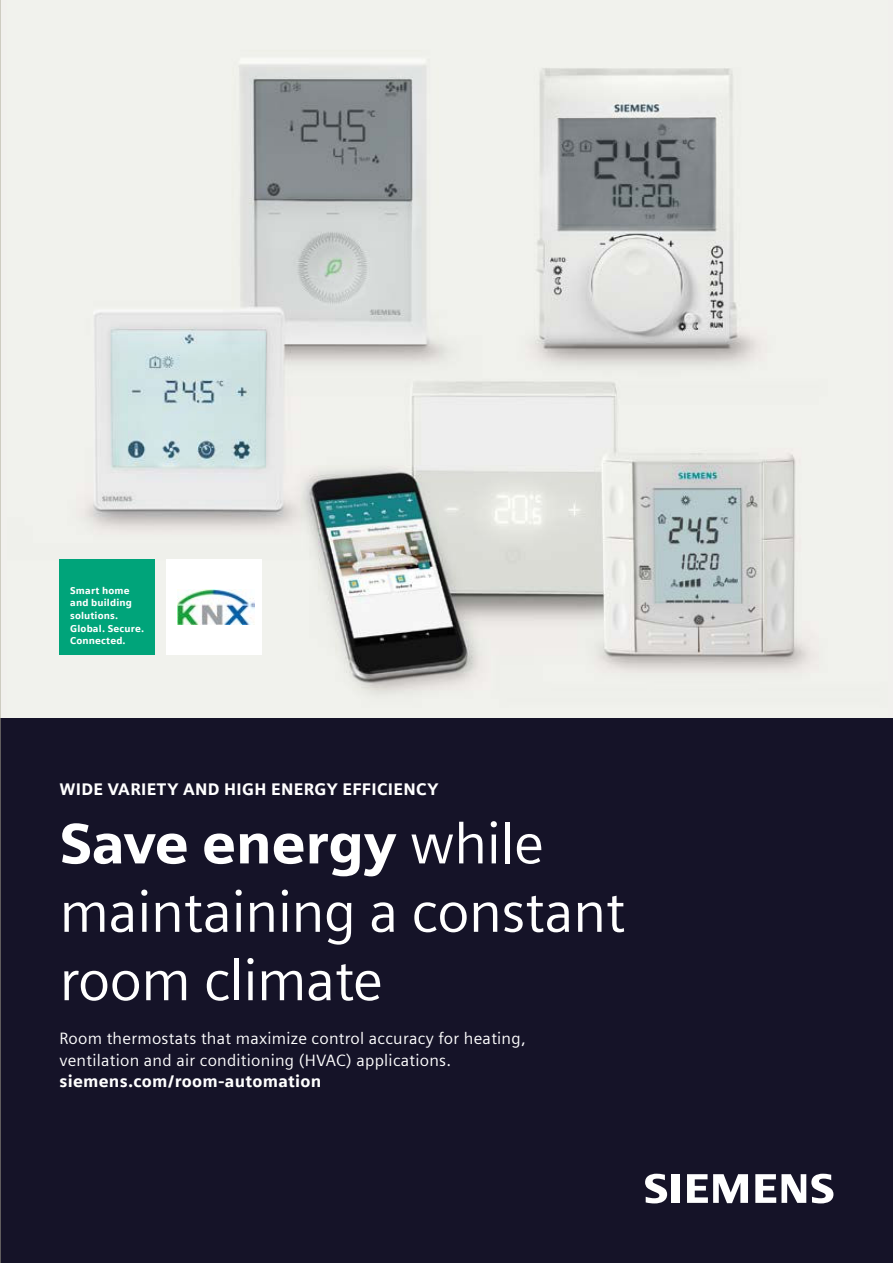
<style>
.page{position:relative;width:893px;height:1263px;background:#fff}
.page>*{position:absolute;margin:0;border:0;box-sizing:border-box;transform-origin:0 0}
.t1{font:57px/68.4px "Siemens Sans Global";letter-spacing:-.01em;color:#fff}
.t2{font:900 57px "Siemens Sans";letter-spacing:-.01em;color:#fff}
.t3{font:16.5px/21.5px "Siemens Sans Global";letter-spacing:.015em;color:#fff}
.t4{font:900 16.5px "Siemens Sans";letter-spacing:.015em;color:#fff}
.t5{font:900 9.75px/12.6px "Siemens Sans";letter-spacing:.015em;color:#fff}
.s1{font-family:"Siemens Sans Global";font-weight:400}
</style>
<div class="page">
<img style="left:7px;top:0;width:880px;height:719px">
<div style="left:60px;top:559px;width:95px;height:96px;background:#00a47a"></div>
<div style="left:166px;top:559px;width:95px;height:96px;background:#fff"></div>
<img style="left:177px;top:590px;width:77px;height:34px">
<div style="left:0;top:719px;width:893px;height:544px;background:#151328"></div>
<svg style="left:645px;top:1174px;width:22px;height:29px"></svg>
<div style="left:672px;top:1174px;width:8px;height:29px;background:#fff"></div>
<svg style="left:687px;top:1174px;width:61px;height:29px"></svg>
<svg style="left:755px;top:1174px;width:78px;height:29px"></svg>
<hr style="left:0;top:0;width:1px;height:1263px;background:#aca996">
<p class="t5" style="left:70px;top:585px;width:76px">Smart home and building solutions.<br>Global. Secure.<br>Connected.</p>
<p class="t4" style="left:60px;top:782px;width:380px">WIDE VARIETY AND HIGH ENERGY EFFICIENCY</p>
<h1 class="t2" style="left:60px;top:820px;width:486px">Save energy <span class="s1">while</span></h1>
<h1 class="t1" style="left:60px;top:882px;width:567px">maintaining a constant room climate</h1>
<p class="t3" style="left:60px;top:1029px;width:468px">Room thermostats that maximize control accuracy for heating, ventilation and air conditioning (HVAC) applications.</p>
<p class="t4" style="left:60px;top:1075px;width:263px">siemens.com/room-automation</p>
</div>
